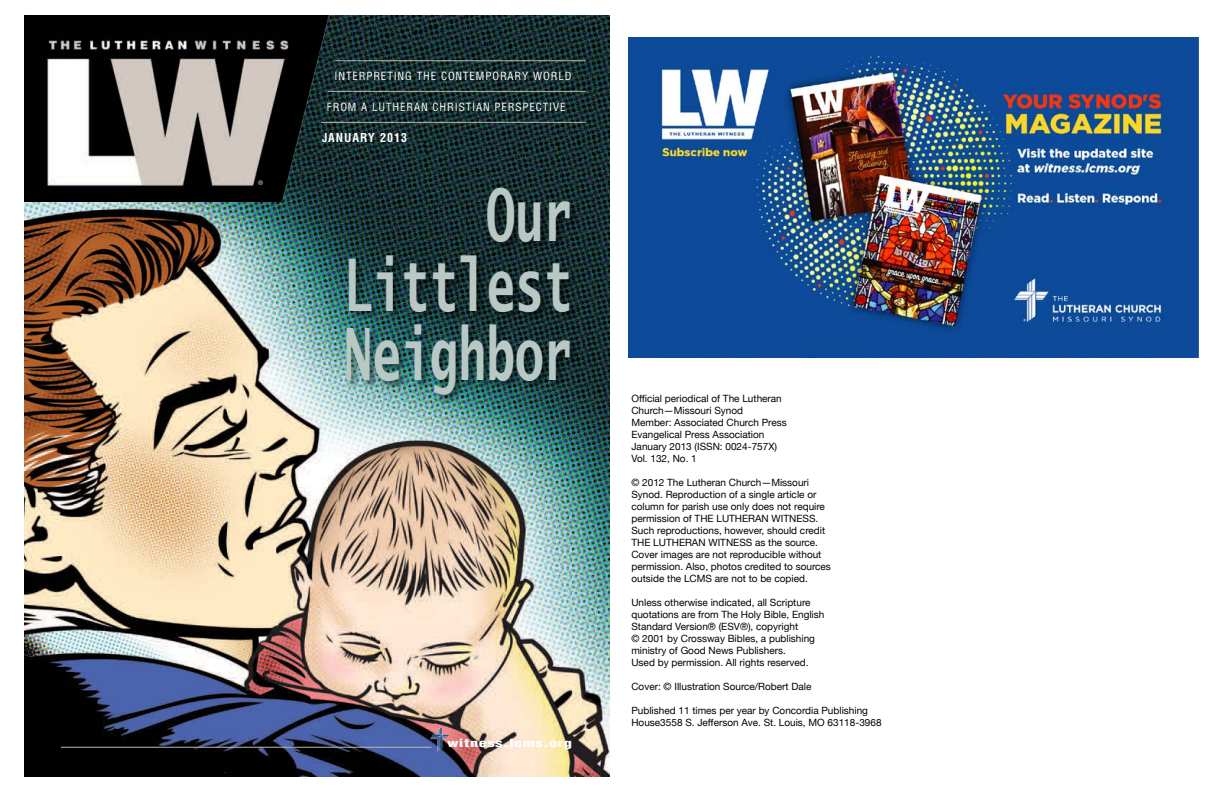
<style>
.page{position:relative;width:1224px;height:792px;background:#fff}
.page>*{position:absolute;margin:0;border:0;box-sizing:border-box;transform-origin:0 0}
.t1{font:700 72.7px/69px "Lucida Sans Typewriter";letter-spacing:.01em;color:#b9c8c4;text-align:justify;scale:.64 1}
.t2{font:700 condensed 12px "Helvetica LT Std";letter-spacing:.08em;color:#fff}
.t3{font:condensed 11px "Helvetica LT Std";letter-spacing:.08em;color:#fff}
.t4{font:900 condensed 11px "Helvetica LT Std";letter-spacing:.03em;color:#fff;scale:1.5 1}
.t5{font:10px/12px "Helvetica Neue";color:#000}
.t6{font:700 condensed 6px "Helvetica LT Std";color:#c9c2b8}
</style>
<div class="page">
<img style="left:24px;top:16px;width:585px;height:760px">
<hr style="left:61px;top:747px;width:371px;height:1px;background:#bbb9ae">
<hr style="left:335px;top:60px;width:251px;height:1px;background:#bbb9ae">
<hr style="left:328px;top:91px;width:258px;height:1px;background:#bbb9ae">
<img style="left:25px;top:16px;width:319px;height:185px">
<img style="left:429px;top:726px;width:21px;height:26px">
<hr style="left:321px;top:122px;width:265px;height:1px;background:#bbb9ae">
<div style="left:346px;top:187px;width:234px;height:217px;background:#000;opacity:.49"></div>
<img style="left:629px;top:37px;width:569px;height:320px">
<p class="t6" style="left:258px;top:179px;width:6px">®</p>
<p class="t3" style="left:334px;top:69px;width:239px">INTERPRETING THE CONTEMPORARY WORLD</p>
<p class="t3" style="left:327px;top:100px;width:240px">FROM A LUTHERAN CHRISTIAN PERSPECTIVE</p>
<p class="t2" style="left:322px;top:130px;width:86px">JANUARY 2013</p>
<h1 class="t1" style="left:344px;top:181px;width:358px;text-indent:143px">Our Littlest Neighbor</h1>
<p class="t4" style="left:447px;top:736px;width:85px">witness.lcms.org</p>
<p class="t5" style="left:631px;top:393px;width:157px">Official periodical of The Lutheran<br>Church—Missouri Synod<br>Member: Associated Church Press<br>Evangelical Press Association<br>January 2013 (ISSN: 0024-757X)<br>Vol. 132, No. 1</p>
<p class="t5" style="left:631px;top:477px;width:201px">© 2012 The Lutheran Church—Missouri Synod. Reproduction of a single article or column for parish use only does not require permission of THE LUTHERAN WITNESS.<br>Such reproductions, however, should credit THE LUTHERAN WITNESS as the source.<br>Cover images are not reproducible without permission. Also, photos credited to sources outside the LCMS are not to be copied.</p>
<p class="t5" style="left:631px;top:597px;width:194px">Unless otherwise indicated, all Scripture quotations are from The Holy Bible, English Standard Version® (ESV®), copyright<br>© 2001 by Crossway Bibles, a publishing ministry of Good News Publishers.<br>Used by permission. All rights reserved.</p>
<p class="t5" style="left:631px;top:681px;width:182px">Cover: © Illustration Source/Robert Dale</p>
<p class="t5" style="left:631px;top:705px;width:252px">Published 11 times per year by Concordia Publishing<br>House3558 S. Jefferson Ave. St. Louis, MO 63118-3968</p>
</div>
